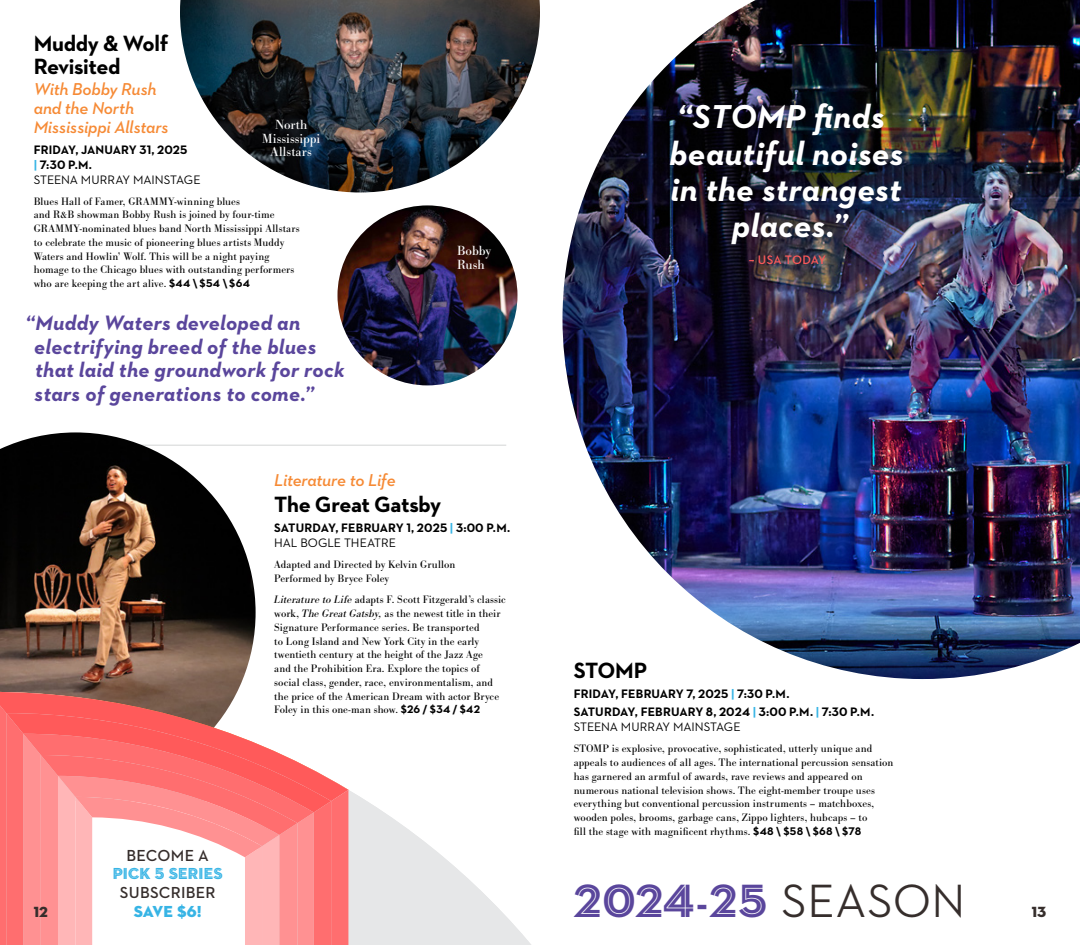
<style>
.page{position:relative;width:1080px;height:945px;background:#fff}
.page>*{position:absolute;margin:0;border:0;box-sizing:border-box;transform-origin:0 0}
.t1{font:47.5px "Neutraface 2 Display Inline";letter-spacing:.025em;color:#5a469c}
.t2{font:italic 700 33.75px/36.2px "Neutraface 2 Text";letter-spacing:.01em;color:#fff;text-align:center}
.t3{font:700 22.5px/22.5px "Neutraface 2 Text";letter-spacing:-.02em;color:#000}
.t4{font:italic 700 21.25px/23.8px "Neutraface 2 Text";letter-spacing:.015em;color:#5a469c}
.t5{font:italic 600 17.5px/18.8px "Neutraface 2 Text";letter-spacing:-.01em;color:#f68a35}
.t6{font:600 16.25px "Neutraface 2 Text";letter-spacing:.015em;color:#362e2c}
.t7{font:16.25px "Neutraface 2 Display Inline";letter-spacing:.015em;color:#37b4e5}
.t8{font:16.25px "Neutraface 2 Display Titling";color:#37b4e5}
.t9{font:15px "Neutraface 2 Display Titling";color:#362e2c}
.t10{font:13.75px/13.8px "Bodoni URW";letter-spacing:.005em;color:#fff}
.t11{font:700 12.5px/15px "Neutraface 2 Text";letter-spacing:.005em;color:#000}
.t12{font:12.5px "Neutraface 2 Text";letter-spacing:-.005em;color:#000}
.t13{font:600 12.5px "Neutraface 2 Text";color:#ff5a5a}
.t14{font:11.25px/13.8px "Bodoni URW";letter-spacing:.01em;color:#000}
.s1{color:#37b4e5}
.s2{font-weight:400}
.s3{font-family:"Neutraface 2 Text";font-weight:700}
.s4{font-style:italic}
.s5{font-family:"Neutraface 2 Display";font-weight:700}
.s6{font-family:"Neutraface 2 Display";font-weight:500;color:#362e2c}
</style>
<div class="page">
<hr style="left:34px;top:445px;width:472px;height:1px;background:#dcddde">
<img style="left:562px;top:0;width:518px;height:679px">
<img style="left:180px;top:0;width:360px;height:192px">
<img style="left:0;top:432px;width:256px;height:260px">
<img style="left:338px;top:205px;width:180px;height:180px;border-radius:90px">
<svg style="left:348px;top:789px;width:183px;height:156px;fill:#e6e7e8"></svg>
<svg style="left:0;top:692px;width:348px;height:253px"></svg>
<h3 class="t3" style="left:34px;top:32px;width:136px">Muddy &amp; Wolf<br>Revisited</h3>
<h3 class="t5" style="left:34px;top:80px;width:136px">With Bobby Rush and the North<br>Mississippi Allstars</h3>
<p class="t11" style="left:34px;top:142px;width:168px">FRIDAY, JANUARY 31, 2025<br><span class="s1">|</span> 7:30 P.M.<br><span class="s2">STEENA MURRAY MAINSTAGE</span></p>
<p class="t14" style="left:34px;top:194px;width:267px">Blues Hall of Famer, GRAMMY-winning blues<br>and R&amp;B showman Bobby Rush is joined by four-time GRAMMY-nominated blues band North Mississippi Allstars to celebrate the music of pioneering blues artists Muddy Waters and Howlin’ Wolf. This will be a night paying homage to the Chicago blues with outstanding performers who are keeping the art alive. <span class="s3">$44 \ $54 \ $64</span></p>
<p class="t10" style="left:262px;top:118px;width:60px;text-align:center">North<br>Mississippi<br>Allstars</p>
<h3 class="t4" style="left:34px;top:310px;width:312px;text-indent:-9px">“Muddy Waters developed an electrifying breed of the blues that laid the groundwork for rock stars of generations to come.”</h3>
<p class="t10" style="left:457px;top:244px;width:36px">Bobby<br>Rush</p>
<h3 class="t5" style="left:274px;top:471px;width:123px">Literature to Life</h3>
<h3 class="t3" style="left:274px;top:492px;width:168px">The Great Gatsby</h3>
<p class="t11" style="left:274px;top:520px;width:238px">SATURDAY, FEBRUARY 1, 2025 <span class="s1">|</span> 3:00 P.M.<br><span class="s2">HAL BOGLE THEATRE</span></p>
<p class="t14" style="left:274px;top:558px;width:183px">Adapted and Directed by Kelvin Grullon<br>Performed by Bryce Foley</p>
<p class="t14" style="left:274px;top:593px;width:233px"><span class="s4">Literature to Life</span> adapts F. Scott Fitzgerald’s classic work, <span class="s4">The Great Gatsby,</span> as the newest title in their Signature Performance series. Be transported<br>to Long Island and New York City in the early twentieth century at the height of the Jazz Age<br>and the Prohibition Era. Explore the topics of social class, gender, race, environmentalism, and the price of the American Dream with actor Bryce Foley in this one-man show. <span class="s3">$26 / $34 / $42</span></p>
<h3 class="t6" style="left:126px;top:845px;width:84px">BECOME A</h3>
<h3 class="t7" style="left:113px;top:864px;width:112px">PICK 5 SERIES</h3>
<h3 class="t6" style="left:120px;top:882px;width:97px">SUBSCRIBER</h3>
<h3 class="t9" style="left:34px;top:903px;width:16px">12</h3>
<h3 class="t8" style="left:134px;top:901px;width:69px">SAVE $6!</h3>
<h2 class="t2" style="left:669px;top:98px;width:236px">“STOMP finds beautiful noises in the strangest places.”</h2>
<p class="t13" style="left:749px;top:252px;width:79px">– USA TODAY</p>
<h3 class="t3" style="left:574px;top:659px;width:75px">STOMP</h3>
<p class="t11" style="left:574px;top:685px;width:302px;line-height:17.8px">FRIDAY, FEBRUARY 7, 2025 <span class="s1">|</span> 7:30 P.M.<br>SATURDAY, FEBRUARY 8, 2024 <span class="s1">|</span> 3:00 P.M. <span class="s1">|</span> 7:30 P.M.</p>
<p class="t12" style="left:574px;top:719px;width:168px">STEENA MURRAY MAINSTAGE</p>
<p class="t14" style="left:574px;top:742px;width:321px">STOMP is explosive, provocative, sophisticated, utterly unique and appeals to audiences of all ages. The international percussion sensation has garnered an armful of awards, rave reviews and appeared on numerous national television shows. The eight-member troupe uses everything but conventional percussion instruments – matchboxes, wooden poles, brooms, garbage cans, Zippo lighters, hubcaps – to<br>fill the stage with magnificent rhythms. <span class="s3">$48 \ $58 \ $68 \ $78</span></p>
<h1 class="t1" style="left:574px;top:872px;width:393px">2024<span class="s5">-</span>25 <span class="s6">SEASON</span></h1>
<h3 class="t9" style="left:1032px;top:902px;width:16px">13</h3>
</div>
